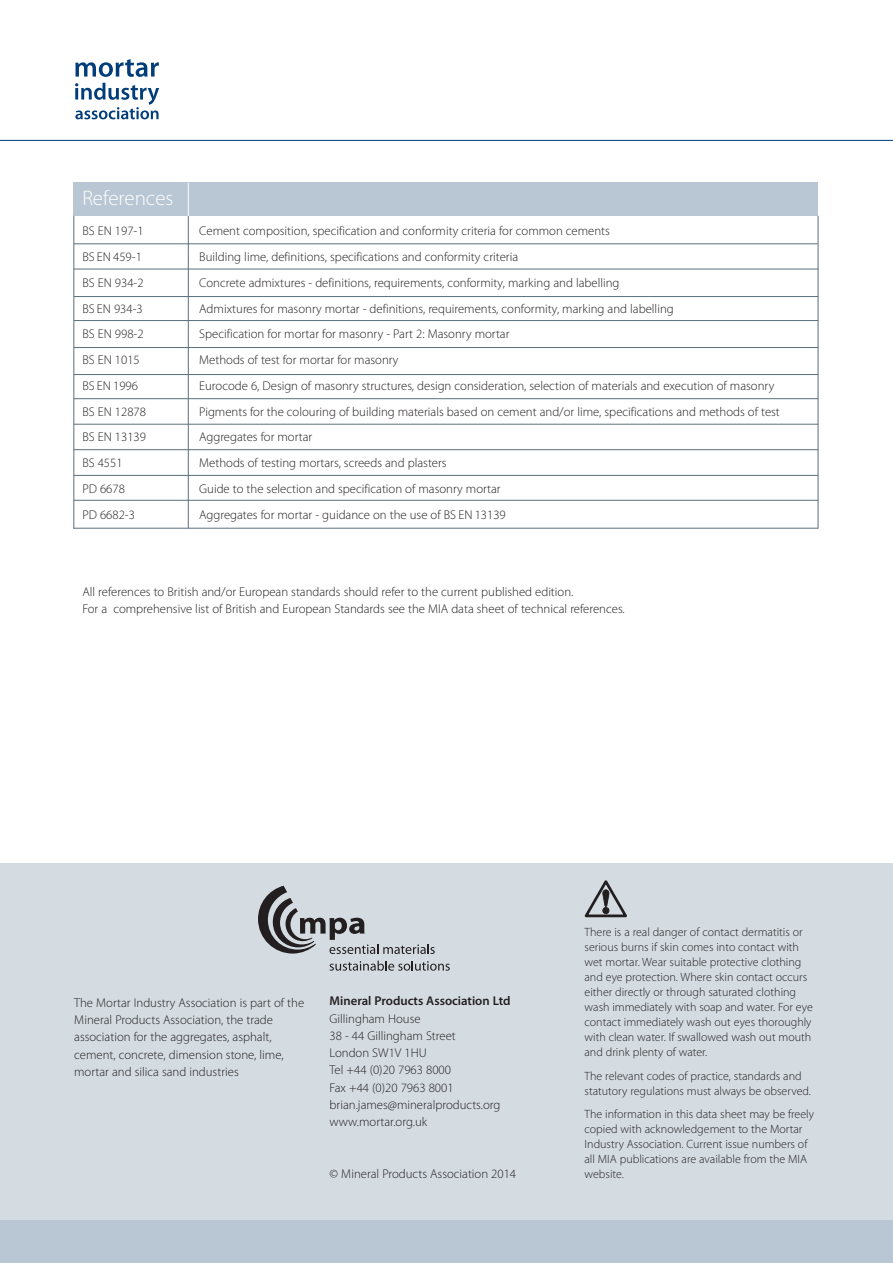
<style>
.page{position:relative;width:893px;height:1263px;background:#fff}
.page>*{position:absolute;margin:0;border:0;box-sizing:border-box;transform-origin:0 0}
.t1{font:300 21px "Myriad Pro";color:#fff}
.t2{font:300 12.75px/17.2px "Myriad Pro";color:#231f20}
.t3{font:600 12.75px "Myriad Pro";color:#231f20}
.t4{font:300 12px/15px "Myriad Pro";color:#231f20}
</style>
<div class="page">
<div style="left:0;top:863px;width:893px;height:370px;background:#d4dce2"></div>
<svg style="left:585px;top:880px;width:42px;height:37px"></svg>
<svg style="left:258px;top:886px;width:177px;height:68px"></svg>
<svg style="left:329px;top:961px;width:121px;height:10px"></svg>
<div style="left:0;top:1220px;width:893px;height:43px;background:#b9c7d4"></div>
<hr style="left:0;top:140px;width:893px;height:1px;background:#003d79">
<svg style="left:75px;top:59px;width:84px;height:18px"></svg>
<svg style="left:75px;top:83px;width:84px;height:36px"></svg>
<div style="left:74px;top:183px;width:744px;height:33px;background:#b9c7d4"></div>
<hr style="left:188px;top:183px;width:1px;height:33px;background:#fff">
<hr style="left:188px;top:216px;width:1px;height:312px;background:#5b6f7b">
<hr style="left:818px;top:216px;width:1px;height:313px;background:#5b6f7b">
<hr style="left:74px;top:243px;width:743px;height:1px;background:#5b6f7b">
<hr style="left:74px;top:269px;width:744px;height:1px;background:#5b6f7b">
<hr style="left:73px;top:216px;width:1px;height:313px;background:#5b6f7b">
<hr style="left:74px;top:296px;width:744px;height:1px;background:#5b6f7b">
<hr style="left:74px;top:320px;width:744px;height:1px;background:#5b6f7b">
<hr style="left:74px;top:347px;width:744px;height:1px;background:#5b6f7b">
<hr style="left:74px;top:374px;width:744px;height:1px;background:#5b6f7b">
<hr style="left:74px;top:398px;width:744px;height:1px;background:#5b6f7b">
<hr style="left:74px;top:424px;width:744px;height:1px;background:#5b6f7b">
<hr style="left:74px;top:449px;width:744px;height:1px;background:#5b6f7b">
<hr style="left:74px;top:475px;width:744px;height:1px;background:#5b6f7b">
<hr style="left:74px;top:500px;width:744px;height:1px;background:#5b6f7b">
<hr style="left:74px;top:528px;width:744px;height:1px;background:#5b6f7b">
<h1 class="t1" style="left:82px;top:190px;width:93px">References</h1>
<p class="t2" style="left:82px;top:223px;width:63px">BS EN 197-1</p>
<p class="t2" style="left:199px;top:223px;width:412px">Cement composition, specification and conformity criteria for common cements</p>
<p class="t2" style="left:82px;top:249px;width:61px">BS EN 459-1</p>
<p class="t2" style="left:199px;top:249px;width:320px">Building lime, definitions, specifications and conformity criteria</p>
<p class="t2" style="left:82px;top:275px;width:63px">BS EN 934-2</p>
<p class="t2" style="left:199px;top:275px;width:422px">Concrete admixtures - definitions, requirements, conformity, marking and labelling</p>
<p class="t2" style="left:82px;top:301px;width:62px">BS EN 934-3</p>
<p class="t2" style="left:199px;top:301px;width:476px">Admixtures for masonry mortar - definitions, requirements, conformity, marking and labelling</p>
<p class="t2" style="left:82px;top:326px;width:63px">BS EN 998-2</p>
<p class="t2" style="left:199px;top:326px;width:312px">Specification for mortar for masonry - Part 2: Masonry mortar</p>
<p class="t2" style="left:82px;top:352px;width:59px">BS EN 1015</p>
<p class="t2" style="left:199px;top:352px;width:201px">Methods of test for mortar for masonry</p>
<p class="t2" style="left:82px;top:378px;width:57px">BS EN 1996</p>
<p class="t2" style="left:199px;top:378px;width:576px">Eurocode 6, Design of masonry structures, design consideration, selection of materials and execution of masonry</p>
<p class="t2" style="left:82px;top:404px;width:65px">BS EN 12878</p>
<p class="t2" style="left:199px;top:404px;width:582px">Pigments for the colouring of building materials based on cement and/or lime, specifications and methods of test</p>
<p class="t2" style="left:82px;top:429px;width:65px">BS EN 13139</p>
<p class="t2" style="left:199px;top:429px;width:115px">Aggregates for mortar</p>
<p class="t2" style="left:82px;top:455px;width:42px">BS 4551</p>
<p class="t2" style="left:199px;top:455px;width:249px">Methods of testing mortars, screeds and plasters</p>
<p class="t2" style="left:82px;top:481px;width:44px">PD 6678</p>
<p class="t2" style="left:199px;top:481px;width:303px">Guide to the selection and specification of masonry mortar</p>
<p class="t2" style="left:82px;top:507px;width:54px">PD 6682-3</p>
<p class="t2" style="left:199px;top:507px;width:308px">Aggregates for mortar - guidance on the use of BS EN 13139</p>
<p class="t2" style="left:82px;top:584px;width:544px">All references to British and/or European standards should refer to the current published edition.<br>For a comprehensive list of British and European Standards see the MIA data sheet of technical references.</p>
<p class="t2" style="left:74px;top:995px;width:231px">The Mortar Industry Association is part of the Mineral Products Association, the trade association for the aggregates, asphalt, cement, concrete, dimension stone, lime, mortar and silica sand industries</p>
<p class="t3" style="left:330px;top:996px;width:183px">Mineral Products Association Ltd</p>
<p class="t2" style="left:330px;top:1011px;width:172px">Gillingham House<br>38 - 44 Gillingham Street<br>London SW1V 1HU<br>Tel +44 (0)20 7963 8000<br>Fax +44 (0)20 7963 8001 brian.james@mineralproducts.org www.mortar.org.uk</p>
<p class="t2" style="left:330px;top:1166px;width:188px">© Mineral Products Association 2014</p>
<p class="t4" style="left:584px;top:926px;width:230px">There is a real danger of contact dermatitis or serious burns if skin comes into contact with wet mortar. Wear suitable protective clothing and eye protection. Where skin contact occurs either directly or through saturated clothing wash immediately with soap and water. For eye contact immediately wash out eyes thoroughly with clean water. If swallowed wash out mouth and drink plenty of water.</p>
<p class="t4" style="left:584px;top:1069px;width:228px">The relevant codes of practice, standards and statutory regulations must always be observed.</p>
<p class="t4" style="left:584px;top:1108px;width:231px">The information in this data sheet may be freely copied with acknowledgement to the Mortar Industry Association. Current issue numbers of all MIA publications are available from the MIA website.</p>
</div>
